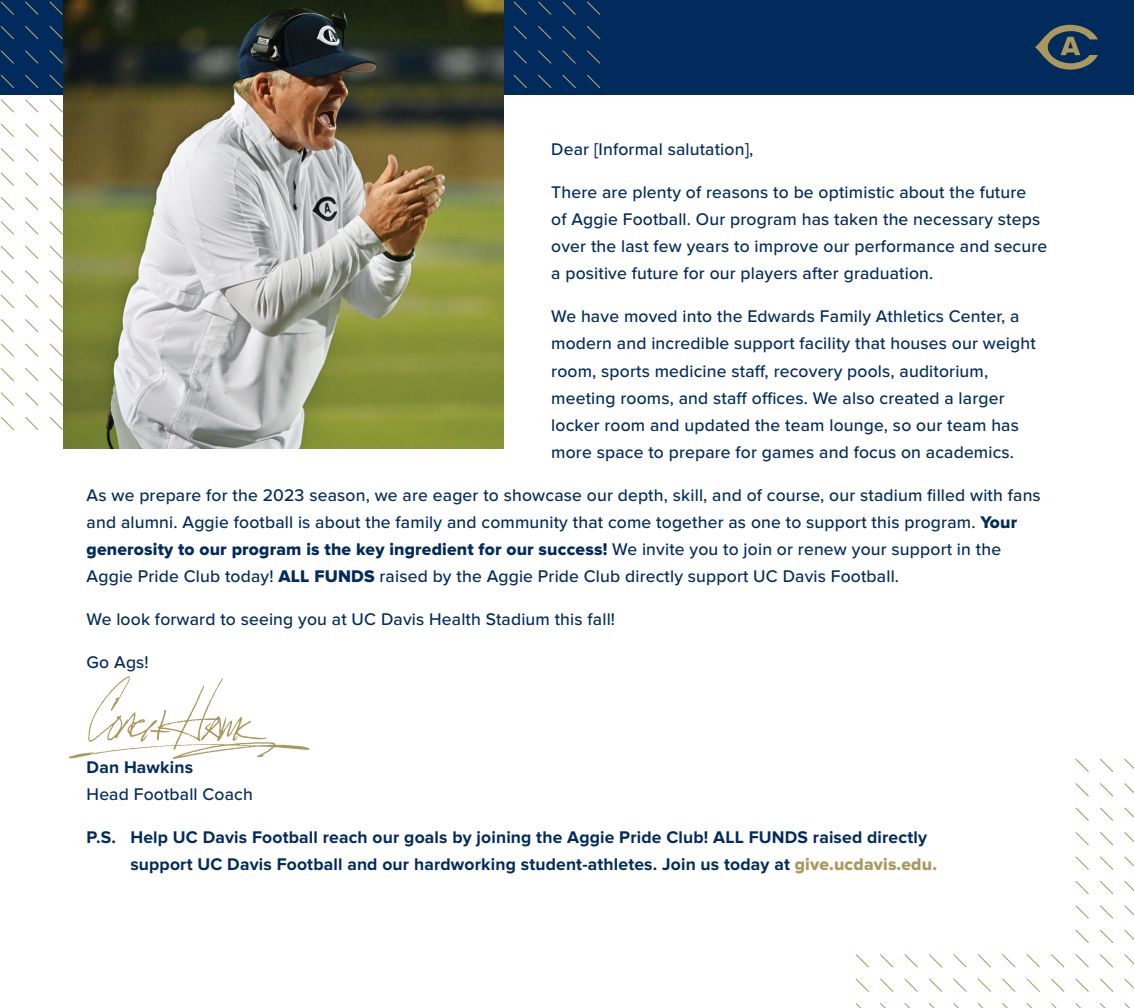
<style>
.page{position:relative;width:1134px;height:1008px;background:#fff}
.page>*{position:absolute;margin:0;border:0;box-sizing:border-box;transform-origin:0 0}
.t1{font:500 17.5px/27.1px "Proxima Nova";letter-spacing:.01em;color:#002b5c}
.t2{font:700 17.5px/27.1px "Proxima Nova";letter-spacing:.01em;color:#002b5c}
.t3{font:17.5px "Proxima Nova Extrabld";letter-spacing:.01em;color:#002b5c}
.s1{font-family:"Proxima Nova Extrabld";font-weight:400}
.s2{font-family:"Proxima Nova";font-weight:500}
.s3{font-family:"Proxima Nova Extrabld";font-weight:400;color:#aa985d}
</style>
<div class="page">
<div style="left:0;top:0;width:1134px;height:94px;background:#002b5c"></div>
<img style="left:63px;top:0;width:441px;height:449px">
<svg style="left:0;top:416px;width:14px;height:14px"></svg>
<svg style="left:25px;top:416px;width:14px;height:14px"></svg>
<svg style="left:49px;top:416px;width:15px;height:15px"></svg>
<svg style="left:0;top:392px;width:14px;height:14px"></svg>
<svg style="left:25px;top:392px;width:14px;height:14px"></svg>
<svg style="left:49px;top:391px;width:15px;height:16px"></svg>
<svg style="left:0;top:368px;width:14px;height:14px"></svg>
<svg style="left:25px;top:368px;width:14px;height:14px"></svg>
<svg style="left:49px;top:367px;width:15px;height:15px"></svg>
<svg style="left:0;top:343px;width:14px;height:14px"></svg>
<svg style="left:25px;top:343px;width:14px;height:14px"></svg>
<svg style="left:49px;top:342px;width:15px;height:16px"></svg>
<svg style="left:0;top:319px;width:14px;height:14px"></svg>
<svg style="left:25px;top:319px;width:14px;height:14px"></svg>
<svg style="left:49px;top:318px;width:15px;height:15px"></svg>
<svg style="left:0;top:294px;width:14px;height:14px"></svg>
<svg style="left:25px;top:294px;width:14px;height:14px"></svg>
<svg style="left:49px;top:294px;width:15px;height:15px"></svg>
<svg style="left:0;top:270px;width:14px;height:14px"></svg>
<svg style="left:25px;top:270px;width:14px;height:14px"></svg>
<svg style="left:49px;top:269px;width:15px;height:16px"></svg>
<svg style="left:0;top:245px;width:14px;height:14px"></svg>
<svg style="left:25px;top:245px;width:14px;height:14px"></svg>
<svg style="left:49px;top:245px;width:15px;height:15px"></svg>
<svg style="left:0;top:221px;width:14px;height:14px"></svg>
<svg style="left:25px;top:221px;width:14px;height:14px"></svg>
<svg style="left:49px;top:220px;width:15px;height:16px"></svg>
<svg style="left:0;top:197px;width:14px;height:14px"></svg>
<svg style="left:25px;top:197px;width:14px;height:14px"></svg>
<svg style="left:49px;top:196px;width:15px;height:15px"></svg>
<svg style="left:0;top:172px;width:14px;height:14px"></svg>
<svg style="left:25px;top:172px;width:14px;height:14px"></svg>
<svg style="left:49px;top:171px;width:15px;height:16px"></svg>
<svg style="left:0;top:148px;width:14px;height:14px"></svg>
<svg style="left:25px;top:148px;width:14px;height:14px"></svg>
<svg style="left:49px;top:147px;width:15px;height:15px"></svg>
<svg style="left:0;top:123px;width:14px;height:14px"></svg>
<svg style="left:25px;top:123px;width:14px;height:14px"></svg>
<svg style="left:49px;top:123px;width:15px;height:15px"></svg>
<svg style="left:0;top:99px;width:14px;height:14px"></svg>
<svg style="left:25px;top:99px;width:14px;height:14px"></svg>
<svg style="left:49px;top:98px;width:15px;height:16px"></svg>
<svg style="left:0;top:74px;width:14px;height:14px"></svg>
<svg style="left:25px;top:74px;width:14px;height:14px"></svg>
<svg style="left:49px;top:74px;width:15px;height:15px"></svg>
<svg style="left:488px;top:74px;width:16px;height:15px"></svg>
<svg style="left:513px;top:74px;width:14px;height:14px"></svg>
<svg style="left:538px;top:74px;width:14px;height:14px"></svg>
<svg style="left:562px;top:75px;width:14px;height:13px"></svg>
<svg style="left:587px;top:74px;width:14px;height:14px"></svg>
<svg style="left:0;top:50px;width:14px;height:14px"></svg>
<svg style="left:25px;top:50px;width:14px;height:14px"></svg>
<svg style="left:49px;top:49px;width:15px;height:16px"></svg>
<svg style="left:488px;top:49px;width:16px;height:16px"></svg>
<svg style="left:513px;top:50px;width:14px;height:14px"></svg>
<svg style="left:538px;top:50px;width:14px;height:14px"></svg>
<svg style="left:562px;top:50px;width:14px;height:14px"></svg>
<svg style="left:587px;top:50px;width:14px;height:14px"></svg>
<svg style="left:0;top:26px;width:14px;height:14px"></svg>
<svg style="left:25px;top:26px;width:14px;height:14px"></svg>
<svg style="left:49px;top:25px;width:15px;height:15px"></svg>
<svg style="left:488px;top:25px;width:16px;height:15px"></svg>
<svg style="left:513px;top:26px;width:14px;height:14px"></svg>
<svg style="left:538px;top:26px;width:14px;height:14px"></svg>
<svg style="left:562px;top:26px;width:14px;height:14px"></svg>
<svg style="left:587px;top:26px;width:14px;height:14px"></svg>
<svg style="left:0;top:1px;width:14px;height:14px"></svg>
<svg style="left:25px;top:1px;width:14px;height:14px"></svg>
<svg style="left:49px;top:0;width:15px;height:16px"></svg>
<svg style="left:488px;top:0;width:16px;height:16px"></svg>
<svg style="left:513px;top:1px;width:14px;height:14px"></svg>
<svg style="left:538px;top:1px;width:14px;height:14px"></svg>
<svg style="left:562px;top:1px;width:14px;height:14px"></svg>
<svg style="left:587px;top:1px;width:14px;height:14px"></svg>
<svg style="left:1075px;top:930px;width:14px;height:13px"></svg>
<svg style="left:1100px;top:929px;width:14px;height:14px"></svg>
<svg style="left:1124px;top:929px;width:10px;height:11px"></svg>
<svg style="left:1075px;top:905px;width:14px;height:14px"></svg>
<svg style="left:1100px;top:905px;width:13px;height:14px"></svg>
<svg style="left:1124px;top:905px;width:10px;height:11px"></svg>
<svg style="left:1075px;top:881px;width:14px;height:13px"></svg>
<svg style="left:1100px;top:881px;width:14px;height:14px"></svg>
<svg style="left:1124px;top:881px;width:10px;height:10px"></svg>
<svg style="left:1075px;top:856px;width:14px;height:14px"></svg>
<svg style="left:1100px;top:856px;width:14px;height:14px"></svg>
<svg style="left:1124px;top:856px;width:10px;height:11px"></svg>
<svg style="left:1075px;top:832px;width:14px;height:14px"></svg>
<svg style="left:1100px;top:832px;width:14px;height:14px"></svg>
<svg style="left:1124px;top:832px;width:10px;height:11px"></svg>
<svg style="left:1075px;top:807px;width:14px;height:14px"></svg>
<svg style="left:1100px;top:807px;width:14px;height:14px"></svg>
<svg style="left:1124px;top:807px;width:10px;height:11px"></svg>
<svg style="left:1075px;top:783px;width:14px;height:14px"></svg>
<svg style="left:1100px;top:783px;width:14px;height:14px"></svg>
<svg style="left:1124px;top:783px;width:10px;height:11px"></svg>
<svg style="left:1075px;top:759px;width:14px;height:13px"></svg>
<svg style="left:1100px;top:758px;width:14px;height:14px"></svg>
<svg style="left:1124px;top:758px;width:10px;height:11px"></svg>
<svg style="left:855px;top:1003px;width:7px;height:5px"></svg>
<svg style="left:880px;top:1003px;width:6px;height:5px"></svg>
<svg style="left:929px;top:1003px;width:6px;height:5px"></svg>
<svg style="left:953px;top:1003px;width:6px;height:5px"></svg>
<svg style="left:977px;top:1003px;width:7px;height:5px"></svg>
<svg style="left:1002px;top:1003px;width:6px;height:5px"></svg>
<svg style="left:1026px;top:1003px;width:7px;height:5px"></svg>
<svg style="left:1051px;top:1003px;width:6px;height:5px"></svg>
<svg style="left:1100px;top:1003px;width:6px;height:5px"></svg>
<svg style="left:1124px;top:1003px;width:6px;height:5px"></svg>
<svg style="left:855px;top:978px;width:14px;height:14px"></svg>
<svg style="left:880px;top:978px;width:14px;height:14px"></svg>
<svg style="left:904px;top:978px;width:14px;height:14px"></svg>
<svg style="left:929px;top:978px;width:14px;height:14px"></svg>
<svg style="left:953px;top:978px;width:14px;height:14px"></svg>
<svg style="left:977px;top:978px;width:14px;height:14px"></svg>
<svg style="left:1002px;top:978px;width:14px;height:14px"></svg>
<svg style="left:1026px;top:978px;width:14px;height:14px"></svg>
<svg style="left:1051px;top:978px;width:14px;height:14px"></svg>
<svg style="left:1075px;top:978px;width:14px;height:14px"></svg>
<svg style="left:1100px;top:978px;width:14px;height:14px"></svg>
<svg style="left:1124px;top:978px;width:10px;height:11px"></svg>
<svg style="left:855px;top:954px;width:14px;height:14px"></svg>
<svg style="left:880px;top:954px;width:14px;height:14px"></svg>
<svg style="left:904px;top:954px;width:14px;height:14px"></svg>
<svg style="left:929px;top:954px;width:14px;height:14px"></svg>
<svg style="left:953px;top:954px;width:14px;height:14px"></svg>
<svg style="left:977px;top:954px;width:14px;height:14px"></svg>
<svg style="left:1002px;top:954px;width:14px;height:14px"></svg>
<svg style="left:1026px;top:954px;width:14px;height:14px"></svg>
<svg style="left:1051px;top:954px;width:14px;height:14px"></svg>
<svg style="left:1075px;top:954px;width:14px;height:14px"></svg>
<svg style="left:1100px;top:954px;width:14px;height:14px"></svg>
<svg style="left:1124px;top:954px;width:10px;height:11px"></svg>
<svg style="left:1035px;top:25px;width:63px;height:45px"></svg>
<svg style="left:69px;top:676px;width:241px;height:83px"></svg>
<p class="t1" style="left:551px;top:136px;width:204px">Dear [Informal salutation],</p>
<p class="t1" style="left:551px;top:179px;width:498px">There are plenty of reasons to be optimistic about the future<br>of Aggie Football. Our program has taken the necessary steps over the last few years to improve our performance and secure a positive future for our players after graduation.</p>
<p class="t1" style="left:551px;top:304px;width:486px">We have moved into the Edwards Family Athletics Center, a modern and incredible support facility that houses our weight room, sports medicine staff, recovery pools, auditorium, meeting rooms, and staff offices. We also created a larger locker room and updated the team lounge, so our team has more space to prepare for games and focus on academics.</p>
<p class="t1" style="left:87px;top:482px;width:956px">As we prepare for the 2023 season, we are eager to showcase our depth, skill, and of course, our stadium filled with fans and alumni. Aggie football is about the family and community that come together as one to support this program. <span class="s1">Your</span></p>
<p class="t3" style="left:87px;top:539px;width:916px">generosity to our program is the key ingredient for our success! <span class="s2">We invite you to join or renew your support in the</span></p>
<p class="t1" style="left:87px;top:563px;width:814px">Aggie Pride Club today! <span class="s1">ALL FUNDS</span> raised by the Aggie Pride Club directly support UC Davis Football.</p>
<p class="t1" style="left:87px;top:606px;width:530px">We look forward to seeing you at UC Davis Health Stadium this fall!</p>
<p class="t1" style="left:87px;top:649px;width:64px">Go Ags!</p>
<p class="t2" style="left:87px;top:754px;width:108px">Dan Hawkins</p>
<p class="t1" style="left:87px;top:781px;width:168px">Head Football Coach</p>
<p class="t2" style="left:130px;top:824px;width:808px;text-indent:-44px">P.S. Help UC Davis Football reach our goals by joining the Aggie Pride Club! ALL FUNDS raised directly support UC Davis Football and our hardworking student-athletes. Join us today at <span class="s3">give.ucdavis.edu.</span></p>
</div>
